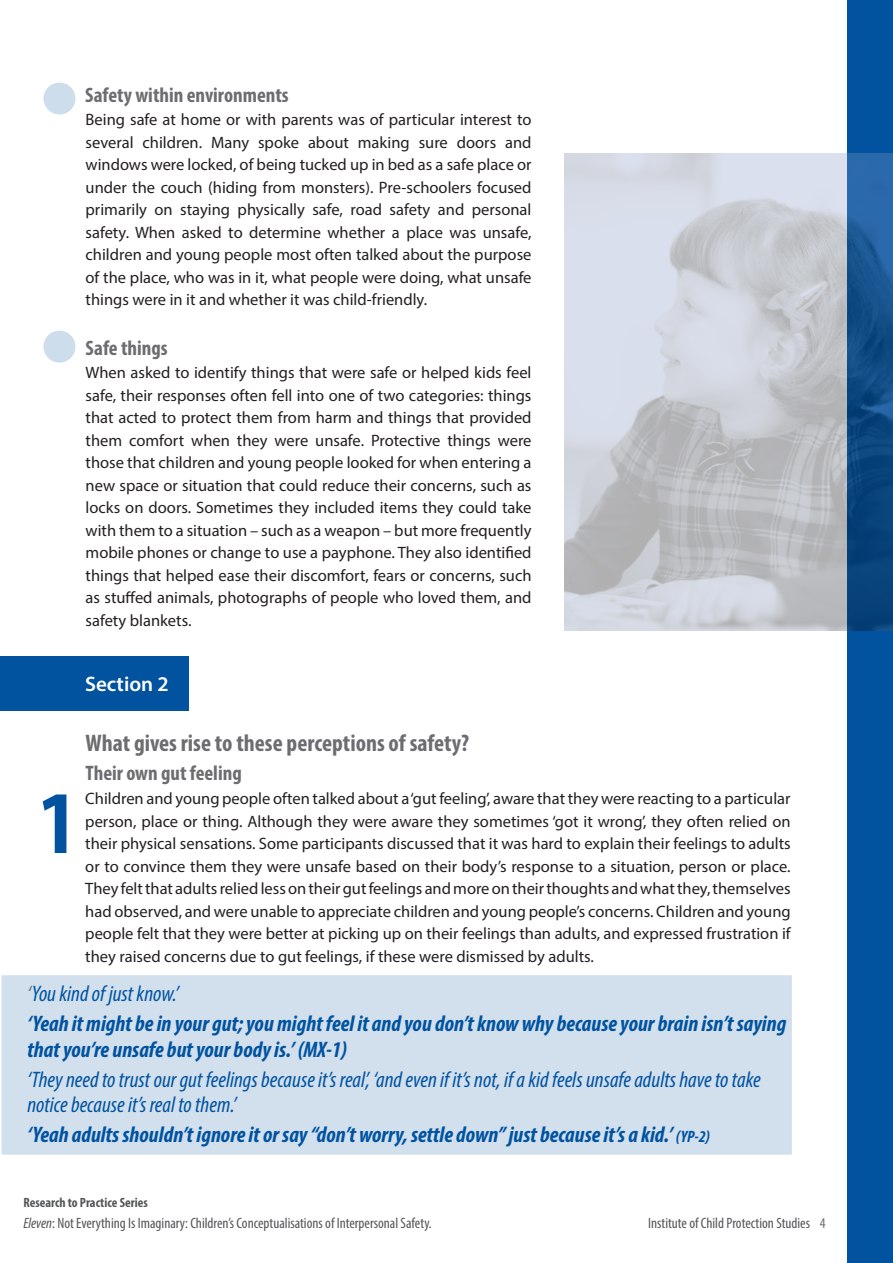
<style>
.page{position:relative;width:893px;height:1263px;background:#fff}
.page>*{position:absolute;margin:0;border:0;box-sizing:border-box;transform-origin:0 0}
.t1{font:700 condensed 90px "Myriad Pro";color:#0153a0}
.t2{font:700 condensed 24px "Myriad Pro";color:#6c6d70}
.t3{font:italic 700 condensed 22.5px/30px "Myriad Pro";color:#0153a0}
.t4{font:italic condensed 22.5px/25.5px "Myriad Pro";color:#0153a0}
.t5{font:700 condensed 21px "Myriad Pro";color:#6c6d70}
.t6{font:600 21px "Myriad Pro";color:#fff}
.t7{font:16.5px/22.5px "Myriad Pro";color:#231f20;text-align:justify}
.t8{font:condensed 15px "Myriad Pro";color:#545557}
.t9{font:700 condensed 13.5px "Myriad Pro";color:#545557}
.s1{font-weight:400;color:#6c6d70}
.s2{font-weight:400}
.s3{font-size:16.5px}
.s4{font-style:italic}
.s5{color:#6c6d70}
</style>
<div class="page">
<div style="left:0;top:974px;width:793px;height:182px;background:#d2e0ee;border:2px solid #fff"></div>
<div style="left:848px;top:0;width:45px;height:1263px;background:#0153a0"></div>
<div style="left:0;top:656px;width:188px;height:54px;background:#0153a0"></div>
<img style="left:564px;top:153px;width:329px;height:477px">
<div style="left:43px;top:82px;width:33px;height:33px;background:#cdddec;border-radius:50%"></div>
<div style="left:42px;top:81px;width:35px;height:35px;border:2px solid #fff;border-radius:50%"></div>
<div style="left:43px;top:330px;width:33px;height:33px;background:#cdddec;border-radius:50%"></div>
<div style="left:42px;top:329px;width:35px;height:35px;border:2px solid #fff;border-radius:50%"></div>
<p class="t5" style="left:85px;top:82px;width:205px">Safety within environments</p>
<p class="t7" style="left:86px;top:108px;width:447px">Being safe at home or with parents was of particular interest to several children. Many spoke about making sure doors and windows were locked, of being tucked up in bed as a safe place or under the couch (hiding from monsters). Pre-schoolers focused primarily on staying physically safe, road safety and personal safety. When asked to determine whether a place was unsafe, children and young people most often talked about the purpose of the place, who was in it, what people were doing, what unsafe things were in it and whether it was child-friendly.</p>
<p class="t5" style="left:86px;top:334px;width:84px">Safe things</p>
<p class="t7" style="left:86px;top:361px;width:447px">When asked to identify things that were safe or helped kids feel safe, their responses often fell into one of two categories: things that acted to protect them from harm and things that provided them comfort when they were unsafe. Protective things were those that children and young people looked for when entering a new space or situation that could reduce their concerns, such as locks on doors. Sometimes they included items they could take with them to a situation – such as a weapon – but more frequently mobile phones or change to use a payphone. They also identified things that helped ease their discomfort, fears or concerns, such as stuffed animals, photographs of people who loved them, and safety blankets.</p>
<h1 class="t1" style="left:39px;top:767px;width:40px">1</h1>
<p class="t6" style="left:85px;top:670px;width:85px">Section 2</p>
<h2 class="t2" style="left:86px;top:728px;width:385px">What gives rise to these perceptions of safety?</h2>
<p class="t7" style="left:85px;top:787px;width:707px">Children and young people often talked about a ‘gut feeling’, aware that they were reacting to a particular person, place or thing. Although they were aware they sometimes ‘got it wrong’, they often relied on their physical sensations. Some participants discussed that it was hard to explain their feelings to adults or to convince them they were unsafe based on their body’s response to a situation, person or place.<br>They felt that adults relied less on their gut feelings and more on their thoughts and what they, themselves had observed, and were unable to appreciate children and young people’s concerns. Children and young people felt that they were better at picking up on their feelings than adults, and expressed frustration if they raised concerns due to gut feelings, if these were dismissed by adults.</p>
<p class="t5" style="left:86px;top:760px;width:158px">Their own gut feeling</p>
<h3 class="t3" style="left:27px;top:978px;width:761px"><span class="s1">‘</span><span class="s2">You kind of just know.’<br></span>‘Yeah it might be in your gut; you might feel it and you don’t know why because your brain isn’t saying</h3>
<h3 class="t3" style="left:27px;top:1033px;width:322px">that you’re unsafe but your body is.’ (MX-1)</h3>
<h3 class="t4" style="left:27px;top:1066px;width:735px">‘They need to trust our gut feelings because it’s real’, ‘and even if it’s not, if a kid feels unsafe adults have to take notice because it’s real to them.’</h3>
<h3 class="t3" style="left:27px;top:1119px;width:684px">‘Yeah adults shouldn’t ignore it or say “don’t worry, settle down” just because it’s a kid.’ <span class="s3">(YP-2)</span></h3>
<p class="t9" style="left:23px;top:1194px;width:126px">Research to Practice Series</p>
<p class="t8" style="left:23px;top:1214px;width:410px"><span class="s4">Eleven</span>: Not Everything Is Imaginary: Children’s Conceptualisations of Interpersonal Safety.</p>
<p class="t8" style="left:648px;top:1214px;width:179px">Institute of Child Protection Studies <span class="s5">4</span></p>
</div>
